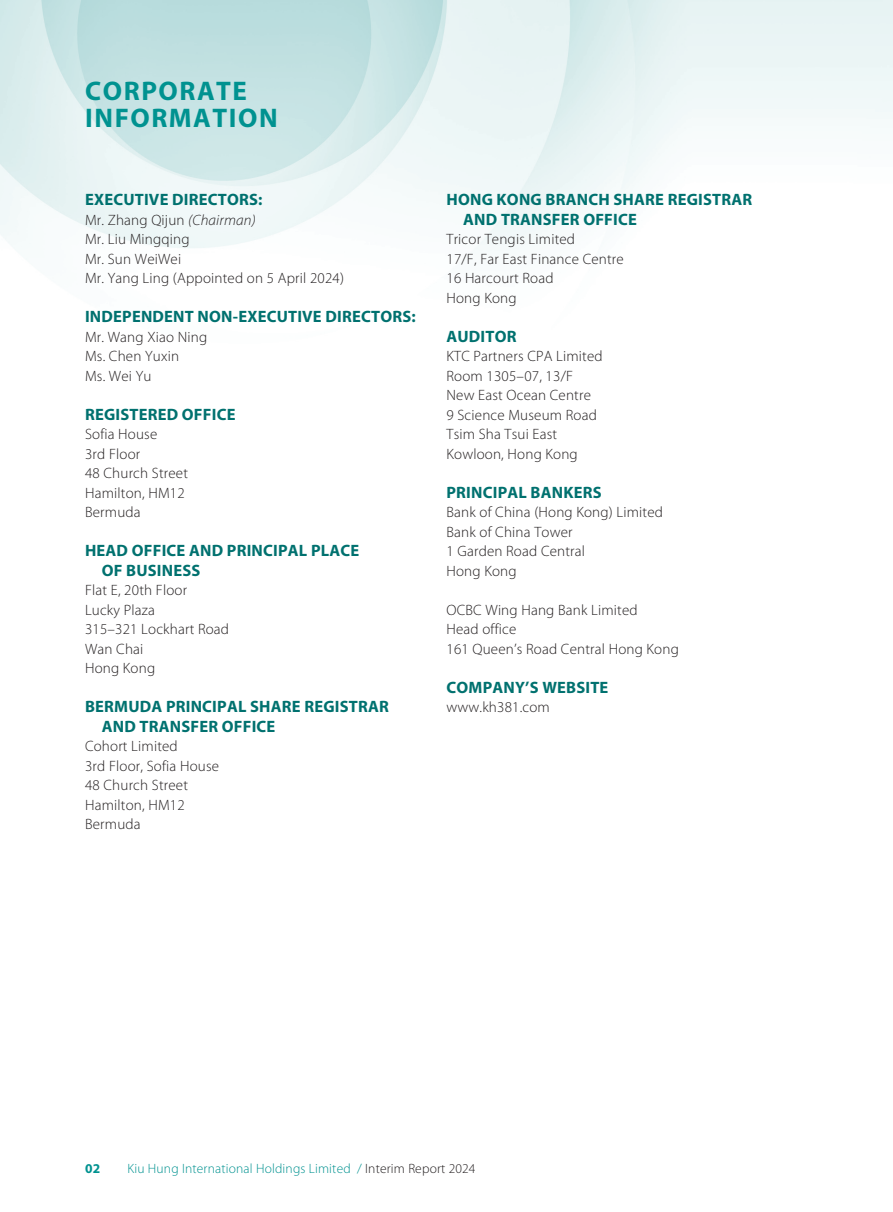
<style>
.page{position:relative;width:893px;height:1212px;background:#fff}
.page>*{position:absolute;margin:0;border:0;box-sizing:border-box;transform-origin:0 0}
.t1{font:700 27px "Myriad Pro";letter-spacing:.055em;color:#009290}
._01_H1{font:700 16.5px/19.5px "Myriad Pro";letter-spacing:.01em;color:#00716f}
._00_txt{font:300 15px "Myriad Pro";letter-spacing:.015em;color:#231f20}
.t2{font:300 13.5px "Myriad Pro";letter-spacing:.015em;color:#009290}
.t3{font:700 13.5px "Myriad Pro";color:#009290}
.s1{font-style:italic}
.s2{color:#231f20}
</style>
<div class="page">
<img style="left:0;top:0;width:893px;height:250px">
<p class="t1" style="left:85px;top:73px;width:163px">CORPORATE</p>
<p class="t1" style="left:85px;top:100px;width:194px">INFORMATION</p>
<p class="_01_H1" style="left:85px;top:189px;width:179px">EXECUTIVE DIRECTORS:</p>
<p class="_00_txt" style="left:85px;top:211px;width:172px">Mr. Zhang Qijun <span class="s1">(Chairman)</span></p>
<p class="_00_txt" style="left:85px;top:230px;width:106px">Mr. Liu Mingqing</p>
<p class="_00_txt" style="left:85px;top:250px;width:98px">Mr. Sun WeiWei</p>
<p class="_00_txt" style="left:85px;top:269px;width:261px">Mr. Yang Ling (Appointed on 5 April 2024)</p>
<p class="_01_H1" style="left:85px;top:306px;width:332px">INDEPENDENT NON-EXECUTIVE DIRECTORS:</p>
<p class="_00_txt" style="left:85px;top:328px;width:124px">Mr. Wang Xiao Ning</p>
<p class="_00_txt" style="left:85px;top:347px;width:96px">Ms. Chen Yuxin</p>
<p class="_00_txt" style="left:85px;top:367px;width:68px">Ms. Wei Yu</p>
<p class="_01_H1" style="left:85px;top:404px;width:152px">REGISTERED OFFICE</p>
<p class="_00_txt" style="left:85px;top:425px;width:74px">Sofia House</p>
<p class="_00_txt" style="left:85px;top:445px;width:57px">3rd Floor</p>
<p class="_00_txt" style="left:85px;top:464px;width:105px">48 Church Street</p>
<p class="_00_txt" style="left:85px;top:484px;width:101px">Hamilton, HM12</p>
<p class="_00_txt" style="left:85px;top:503px;width:57px">Bermuda</p>
<p class="_01_H1" style="left:102px;top:540px;width:259px;text-indent:-17px">HEAD OFFICE AND PRINCIPAL PLACE<br>OF BUSINESS</p>
<p class="_00_txt" style="left:85px;top:581px;width:104px">Flat E, 20th Floor</p>
<p class="_00_txt" style="left:85px;top:601px;width:71px">Lucky Plaza</p>
<p class="_00_txt" style="left:85px;top:620px;width:146px">315–321 Lockhart Road</p>
<p class="_00_txt" style="left:85px;top:640px;width:60px">Wan Chai</p>
<p class="_00_txt" style="left:85px;top:659px;width:72px">Hong Kong</p>
<p class="_01_H1" style="left:102px;top:696px;width:289px;text-indent:-17px">BERMUDA PRINCIPAL SHARE REGISTRAR<br>AND TRANSFER OFFICE</p>
<p class="_00_txt" style="left:85px;top:737px;width:94px">Cohort Limited</p>
<p class="_00_txt" style="left:85px;top:757px;width:136px">3rd Floor, Sofia House</p>
<p class="_00_txt" style="left:85px;top:776px;width:105px">48 Church Street</p>
<p class="_00_txt" style="left:85px;top:796px;width:101px">Hamilton, HM12</p>
<p class="_00_txt" style="left:85px;top:815px;width:57px">Bermuda</p>
<p class="_01_H1" style="left:463px;top:189px;width:290px;text-indent:-17px">HONG KONG BRANCH SHARE REGISTRAR<br>AND TRANSFER OFFICE</p>
<p class="_00_txt" style="left:446px;top:230px;width:130px">Tricor Tengis Limited</p>
<p class="_00_txt" style="left:446px;top:250px;width:179px">17/F, Far East Finance Centre</p>
<p class="_00_txt" style="left:446px;top:269px;width:109px">16 Harcourt Road</p>
<p class="_00_txt" style="left:446px;top:289px;width:72px">Hong Kong</p>
<p class="_01_H1" style="left:446px;top:326px;width:72px">AUDITOR</p>
<p class="_00_txt" style="left:446px;top:347px;width:158px">KTC Partners CPA Limited</p>
<p class="_00_txt" style="left:446px;top:367px;width:128px">Room 1305–07, 13/F</p>
<p class="_00_txt" style="left:446px;top:386px;width:146px">New East Ocean Centre</p>
<p class="_00_txt" style="left:446px;top:406px;width:152px">9 Science Museum Road</p>
<p class="_00_txt" style="left:446px;top:425px;width:112px">Tsim Sha Tsui East</p>
<p class="_00_txt" style="left:446px;top:445px;width:133px">Kowloon, Hong Kong</p>
<p class="_01_H1" style="left:446px;top:482px;width:157px">PRINCIPAL BANKERS</p>
<p class="_00_txt" style="left:446px;top:503px;width:218px">Bank of China (Hong Kong) Limited</p>
<p class="_00_txt" style="left:446px;top:523px;width:128px">Bank of China Tower</p>
<p class="_00_txt" style="left:446px;top:542px;width:140px">1 Garden Road Central</p>
<p class="_00_txt" style="left:446px;top:562px;width:72px">Hong Kong</p>
<p class="_00_txt" style="left:446px;top:601px;width:193px">OCBC Wing Hang Bank Limited</p>
<p class="_00_txt" style="left:446px;top:620px;width:71px">Head office</p>
<p class="_00_txt" style="left:446px;top:640px;width:234px">161 Queen’s Road Central Hong Kong</p>
<p class="_01_H1" style="left:446px;top:677px;width:163px">COMPANY’S WEBSITE</p>
<p class="_00_txt" style="left:446px;top:698px;width:105px">www.kh381.com</p>
<p class="t3" style="left:85px;top:1159px;width:17px">02</p>
<p class="t2" style="left:128px;top:1160px;width:349px">Kiu Hung International Holdings Limited / <span class="s2">Interim Report 2024</span></p>
</div>
